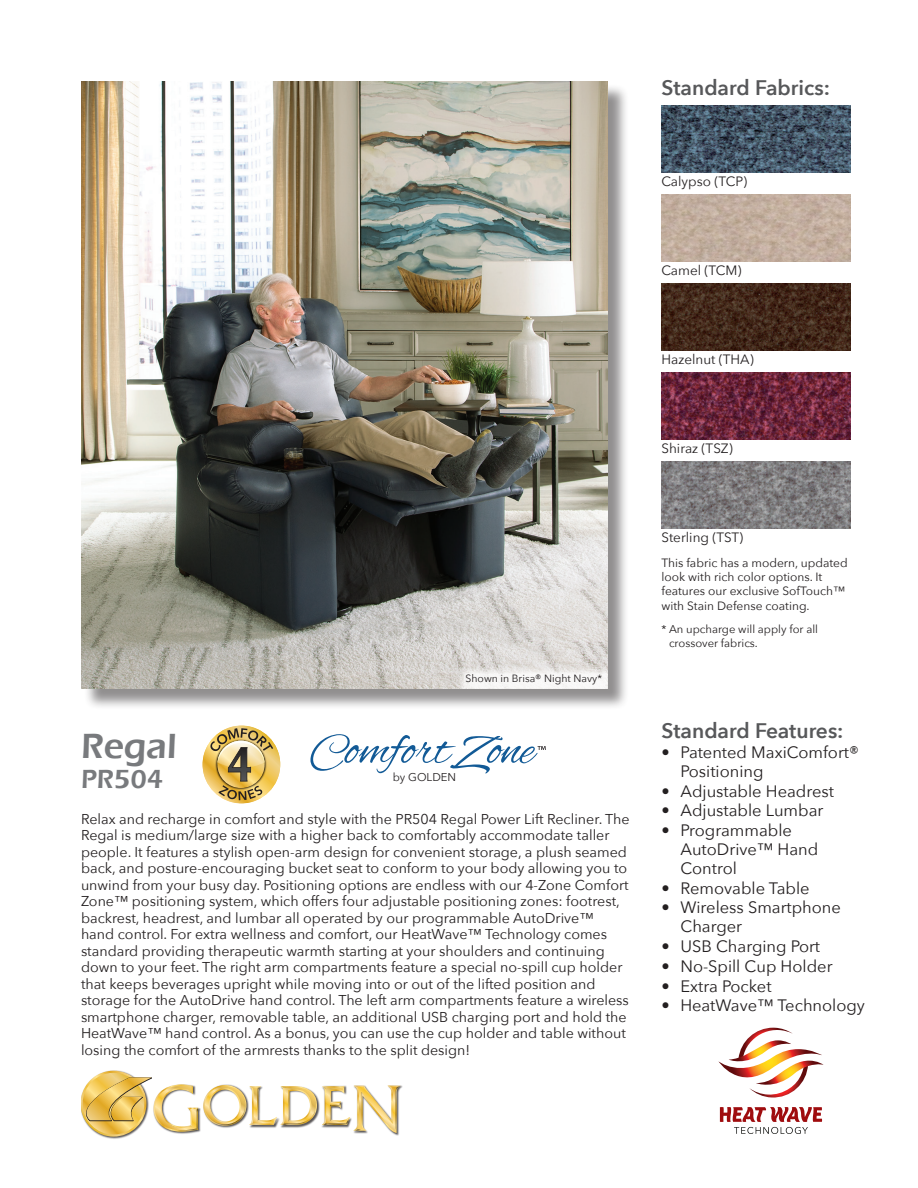
<style>
.page{position:relative;width:918px;height:1188px;background:#fff}
.page>*{position:absolute;margin:0;border:0;box-sizing:border-box;transform-origin:0 0}
.t1{font:600 36px "Eras ITC";color:#787a7d}
.t2{font:600 27px "Eras ITC";color:#787a7d}
.t3{font:600 21px "Avenir Next";color:#57585a}
.t4{font:16.5px/18.8px "Avenir Next";color:#231f20}
.t5{font:14.25px/16.5px "Avenir Next";color:#231f20}
.t6{font:13.5px "Avenir Next";color:#231f20}
.t7{font:12px/14.4px "Avenir Next";color:#231f20}
.t8{font:11.25px/13.5px "Avenir Next";color:#231f20}
.t9{font:10.5px "Avenir Next";color:#231f20}
</style>
<div class="page">
<svg style="left:718px;top:1028px;width:106px;height:70px"></svg>
<svg style="left:720px;top:1107px;width:102px;height:27px"></svg>
<div style="left:83px;top:83px;width:546px;height:627px;background:#231f20;opacity:.5"></div>
<img style="left:81px;top:81px;width:527px;height:607px">
<img style="left:104px;top:1070px;width:21px;height:69px">
<svg style="left:81px;top:1071px;width:319px;height:66px"></svg>
<svg style="left:310px;top:734px;width:236px;height:40px"></svg>
<svg style="left:454px;top:663px;width:154px;height:25px;fill:#f5f4f3"></svg>
<svg style="left:203px;top:726px;width:77px;height:77px"></svg>
<svg style="left:210px;top:728px;width:63px;height:72px;background:#c8ae6c"></svg>
<img style="left:662px;top:105px;width:188px;height:67px">
<img style="left:662px;top:194px;width:188px;height:68px">
<img style="left:662px;top:283px;width:188px;height:68px">
<img style="left:662px;top:372px;width:188px;height:68px">
<img style="left:662px;top:461px;width:188px;height:68px">
<p class="t1" style="left:81px;top:726px;width:97px">Regal</p>
<p class="t2" style="left:81px;top:764px;width:84px">PR504</p>
<p class="t9" style="left:466px;top:670px;width:138px">Shown in Brisa® Night Navy*</p>
<p class="t8" style="left:393px;top:770px;width:65px">by GOLDEN</p>
<p class="t5" style="left:81px;top:810px;width:550px">Relax and recharge in comfort and style with the PR504 Regal Power Lift Recliner. The Regal is medium/large size with a higher back to comfortably accommodate taller people. It features a stylish open-arm design for convenient storage, a plush seamed back, and posture-encouraging bucket seat to conform to your body allowing you to unwind from your busy day. Positioning options are endless with our 4-Zone Comfort Zone™ positioning system, which offers four adjustable positioning zones: footrest, backrest, headrest, and lumbar all operated by our programmable AutoDrive™ hand control. For extra wellness and comfort, our HeatWave™ Technology comes standard providing therapeutic warmth starting at your shoulders and continuing down to your feet. The right arm compartments feature a special no-spill cup holder that keeps beverages upright while moving into or out of the lifted position and storage for the AutoDrive hand control. The left arm compartments feature a wireless smartphone charger, removable table, an additional USB charging port and hold the HeatWave™ hand control. As a bonus, you can use the cup holder and table without losing the comfort of the armrests thanks to the split design!</p>
<p class="t3" style="left:662px;top:69px;width:170px">Standard Fabrics:</p>
<p class="t6" style="left:662px;top:170px;width:87px">Calypso (TCP)</p>
<p class="t6" style="left:662px;top:259px;width:82px">Camel (TCM)</p>
<p class="t6" style="left:662px;top:348px;width:94px">Hazelnut (THA)</p>
<p class="t6" style="left:662px;top:437px;width:73px">Shiraz (TSZ)</p>
<p class="t6" style="left:662px;top:526px;width:83px">Sterling (TST)</p>
<p class="t7" style="left:662px;top:555px;width:188px">This fabric has a modern, updated look with rich color options. It features our exclusive SofTouch™ with Stain Defense coating.</p>
<p class="t8" style="left:669px;top:622px;width:151px;text-indent:-8px">* An upcharge will apply for all crossover fabrics.</p>
<p class="t3" style="left:662px;top:713px;width:184px">Standard Features:</p>
<p class="t4" style="left:680px;top:742px;width:180px;text-indent:-19px">• Patented MaxiComfort®<br>Positioning</p>
<p class="t4" style="left:662px;top:781px;width:174px">• Adjustable Headrest</p>
<p class="t4" style="left:662px;top:801px;width:163px">• Adjustable Lumbar</p>
<p class="t4" style="left:680px;top:820px;width:139px;text-indent:-19px">• Programmable<br>AutoDrive™ Hand<br>Control</p>
<p class="t4" style="left:662px;top:878px;width:150px">• Removable Table</p>
<p class="t4" style="left:680px;top:898px;width:162px;text-indent:-19px">• Wireless Smartphone<br>Charger</p>
<p class="t4" style="left:662px;top:936px;width:160px">• USB Charging Port</p>
<p class="t4" style="left:662px;top:956px;width:173px">• No-Spill Cup Holder</p>
<p class="t4" style="left:662px;top:976px;width:112px">• Extra Pocket</p>
<p class="t4" style="left:662px;top:996px;width:205px">• HeatWave™ Technology</p>
</div>
